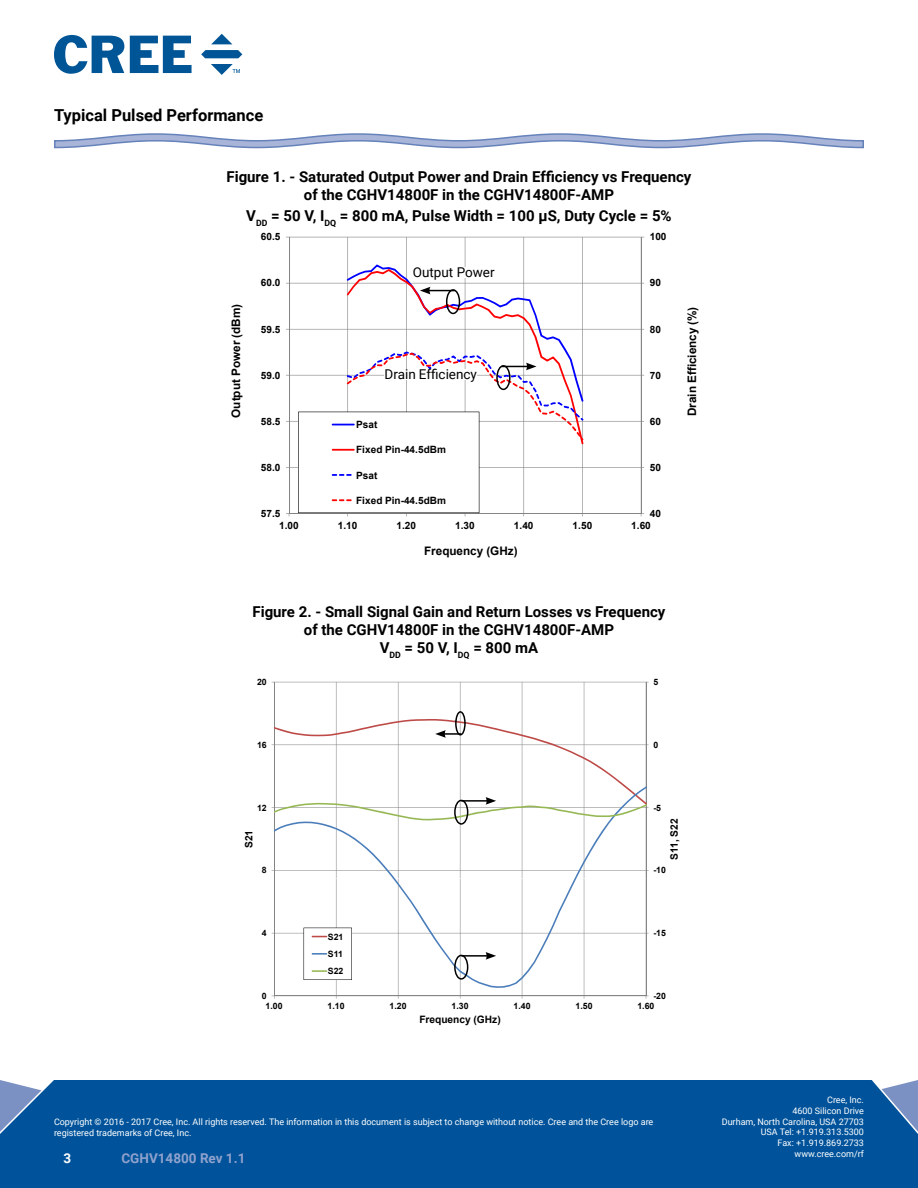
<style>
.page{position:relative;width:918px;height:1188px;background:#fff}
.page>*{position:absolute;margin:0;border:0;box-sizing:border-box;transform-origin:0 0}
.t1{font:700 16.5px "Roboto";color:#000}
.t2{font:700 15px/18px "Roboto";color:#000;text-align:center}
.t3{font:13.5px "Roboto";color:#000}
.t4{font:700 13.5px "Roboto";color:#90a2cd}
.t5{font:700 13.5px "Roboto";color:#fff}
.t6{font:700 11.7px "Arial";color:#000}
.t7{font:700 10.2px "Arial";color:#000}
.t8{font:700 10.05px "Arial";letter-spacing:.005em;color:#000}
.t9{font:9px/10.8px "Roboto";color:#fff;text-align:right}
.t10{font:700 8.7px/17.2px "Arial";letter-spacing:.005em;color:#000;text-align:justify}
</style>
<div class="page">
<div style="left:0;top:1080px;width:918px;height:108px;background:#00539b"></div>
<svg style="left:54px;top:35px;width:70px;height:39px"></svg>
<svg style="left:130px;top:36px;width:62px;height:37px"></svg>
<svg style="left:211px;top:34px;width:21px;height:10px"></svg>
<svg style="left:201px;top:50px;width:41px;height:8px"></svg>
<svg style="left:211px;top:64px;width:29px;height:10px"></svg>
<svg style="left:54px;top:133px;width:810px;height:16px"></svg>
<hr style="left:289px;top:237px;width:352px;height:1px;background:#848484">
<hr style="left:289px;top:283px;width:352px;height:1px;background:#848484">
<hr style="left:289px;top:329px;width:352px;height:1px;background:#848484">
<hr style="left:289px;top:375px;width:352px;height:1px;background:#848484">
<hr style="left:582px;top:237px;width:1px;height:176px;background:#848484">
<hr style="left:523px;top:237px;width:1px;height:176px;background:#848484">
<hr style="left:465px;top:237px;width:1px;height:176px;background:#848484">
<hr style="left:406px;top:237px;width:1px;height:176px;background:#848484">
<hr style="left:347px;top:237px;width:1px;height:176px;background:#848484">
<hr style="left:641px;top:237px;width:1px;height:176px;background:#848484">
<hr style="left:289px;top:237px;width:1px;height:176px;background:#848484">
<hr style="left:289px;top:467px;width:352px;height:1px;background:#848484">
<hr style="left:289px;top:421px;width:352px;height:1px;background:#848484">
<hr style="left:289px;top:413px;width:352px;height:1px;background:#848484">
<hr style="left:641px;top:413px;width:1px;height:100px;background:#848484">
<hr style="left:289px;top:413px;width:1px;height:100px;background:#848484">
<hr style="left:289px;top:513px;width:352px;height:1px;background:#848484">
<svg style="left:271px;top:681px;width:378px;height:198px"></svg>
<svg style="left:271px;top:933px;width:378px;height:66px"></svg>
<svg style="left:272px;top:744px;width:377px;height:110px"></svg>
<div style="left:455px;top:711px;width:11px;height:25px;border:2px solid #000;border-radius:50%"></div>
<svg style="left:435px;top:730px;width:26px;height:8px"></svg>
<svg style="left:272px;top:879px;width:377px;height:109px"></svg>
<svg style="left:298px;top:264px;width:285px;height:252px"></svg>
<h1 class="t1" style="left:54px;top:108px;width:211px">Typical Pulsed Performance</h1>
<h2 class="t2" style="left:226px;top:168px;width:467px">Figure 1. - Saturated Output Power and Drain Efficiency vs Frequency of the CGHV14800F in the CGHV14800F-AMP</h2>
<h2 class="t2" style="left:246px;top:208px;width:427px">V<sub>DD</sub> = 50 V, I<sub>DQ</sub> = 800 mA, Pulse Width = 100 μS, Duty Cycle = 5%</h2>
<p class="t8" style="left:261px;top:233px;width:21px">60.5</p>
<p class="t8" style="left:261px;top:279px;width:21px">60.0</p>
<h3 class="t3" style="left:413px;top:263px;width:83px">Output Power</h3>
<p class="t8" style="left:650px;top:233px;width:18px">100</p>
<p class="t8" style="left:650px;top:279px;width:13px">90</p>
<p class="t6" style="left:232px;top:418px;width:115px;rotate:-90deg">Output Power (dBm)</p>
<p class="t6" style="left:688px;top:416px;width:111px;rotate:-90deg">Drain Efficiency (%)</p>
<p class="t8" style="left:261px;top:325px;width:21px">59.5</p>
<p class="t8" style="left:650px;top:325px;width:13px">80</p>
<h3 class="t3" style="left:385px;top:365px;width:94px">Drain Efficiency</h3>
<p class="t8" style="left:261px;top:371px;width:21px">59.0</p>
<p class="t8" style="left:650px;top:371px;width:13px">70</p>
<p class="t8" style="left:261px;top:417px;width:21px">58.5</p>
<p class="t8" style="left:650px;top:417px;width:13px">60</p>
<p class="t8" style="left:356px;top:421px;width:23px">Psat</p>
<p class="t8" style="left:356px;top:446px;width:91px">Fixed Pin-44.5dBm</p>
<p class="t8" style="left:356px;top:471px;width:23px">Psat</p>
<p class="t8" style="left:356px;top:496px;width:91px">Fixed Pin-44.5dBm</p>
<p class="t8" style="left:261px;top:463px;width:21px">58.0</p>
<p class="t8" style="left:650px;top:463px;width:13px">50</p>
<p class="t8" style="left:261px;top:509px;width:21px">57.5</p>
<p class="t8" style="left:650px;top:509px;width:13px">40</p>
<p class="t8" style="left:279px;top:522px;width:21px">1.00</p>
<p class="t8" style="left:338px;top:522px;width:21px">1.10</p>
<p class="t8" style="left:397px;top:522px;width:21px">1.20</p>
<p class="t8" style="left:455px;top:522px;width:21px">1.30</p>
<p class="t8" style="left:514px;top:522px;width:21px">1.40</p>
<p class="t8" style="left:573px;top:522px;width:21px">1.50</p>
<p class="t8" style="left:631px;top:522px;width:21px">1.60</p>
<p class="t6" style="left:424px;top:547px;width:95px">Frequency (GHz)</p>
<h2 class="t2" style="left:253px;top:603px;width:414px">Figure 2. - Small Signal Gain and Return Losses vs Frequency of the CGHV14800F in the CGHV14800F-AMP<br>V<sub>DD</sub> = 50 V, I<sub>DQ</sub> = 800 mA</h2>
<p class="t10" style="left:257px;top:674px;width:11px">20</p>
<p class="t10" style="left:653px;top:674px;width:6px">5</p>
<p class="t10" style="left:257px;top:737px;width:11px">16</p>
<p class="t10" style="left:653px;top:737px;width:6px">0</p>
<p class="t10" style="left:257px;top:800px;width:11px">12</p>
<p class="t10" style="left:653px;top:800px;width:9px">-5</p>
<p class="t7" style="left:245px;top:848px;width:20px;rotate:-90deg">S21</p>
<p class="t7" style="left:670px;top:860px;width:43px;rotate:-90deg">S11, S22</p>
<p class="t10" style="left:262px;top:862px;width:6px">8</p>
<p class="t10" style="left:653px;top:862px;width:14px">-10</p>
<p class="t10" style="left:262px;top:925px;width:6px">4</p>
<p class="t10" style="left:328px;top:929px;width:17px">S21<br>S11<br>S22</p>
<p class="t10" style="left:653px;top:925px;width:14px">-15</p>
<p class="t10" style="left:262px;top:988px;width:6px">0</p>
<p class="t10" style="left:653px;top:988px;width:14px">-20</p>
<p class="t10" style="left:266px;top:999px;width:19px">1.00</p>
<p class="t10" style="left:328px;top:999px;width:19px">1.10</p>
<p class="t10" style="left:390px;top:999px;width:19px">1.20</p>
<p class="t10" style="left:452px;top:999px;width:19px">1.30</p>
<p class="t10" style="left:514px;top:999px;width:19px">1.40</p>
<p class="t10" style="left:575px;top:999px;width:19px">1.50</p>
<p class="t10" style="left:637px;top:999px;width:19px">1.60</p>
<p class="t7" style="left:419px;top:1016px;width:83px">Frequency (GHz)</p>
<p class="t9" style="left:54px;top:1117px;width:601px;text-align:left">Copyright © 2016 - 2017 Cree, Inc. All rights reserved. The information in this document is subject to change without notice. Cree and the Cree logo are registered trademarks of Cree, Inc.</p>
<h3 class="t5" style="left:64px;top:1152px;width:9px">3</h3>
<h3 class="t4" style="left:122px;top:1152px;width:125px">CGHV14800 Rev 1.1</h3>
<p class="t9" style="left:722px;top:1095px;width:144px">Cree, Inc.<br>4600 Silicon Drive<br>Durham, North Carolina, USA 27703<br>USA Tel: +1.919.313.5300<br>Fax: +1.919.869.2733 www.cree.com/rf</p>
</div>
